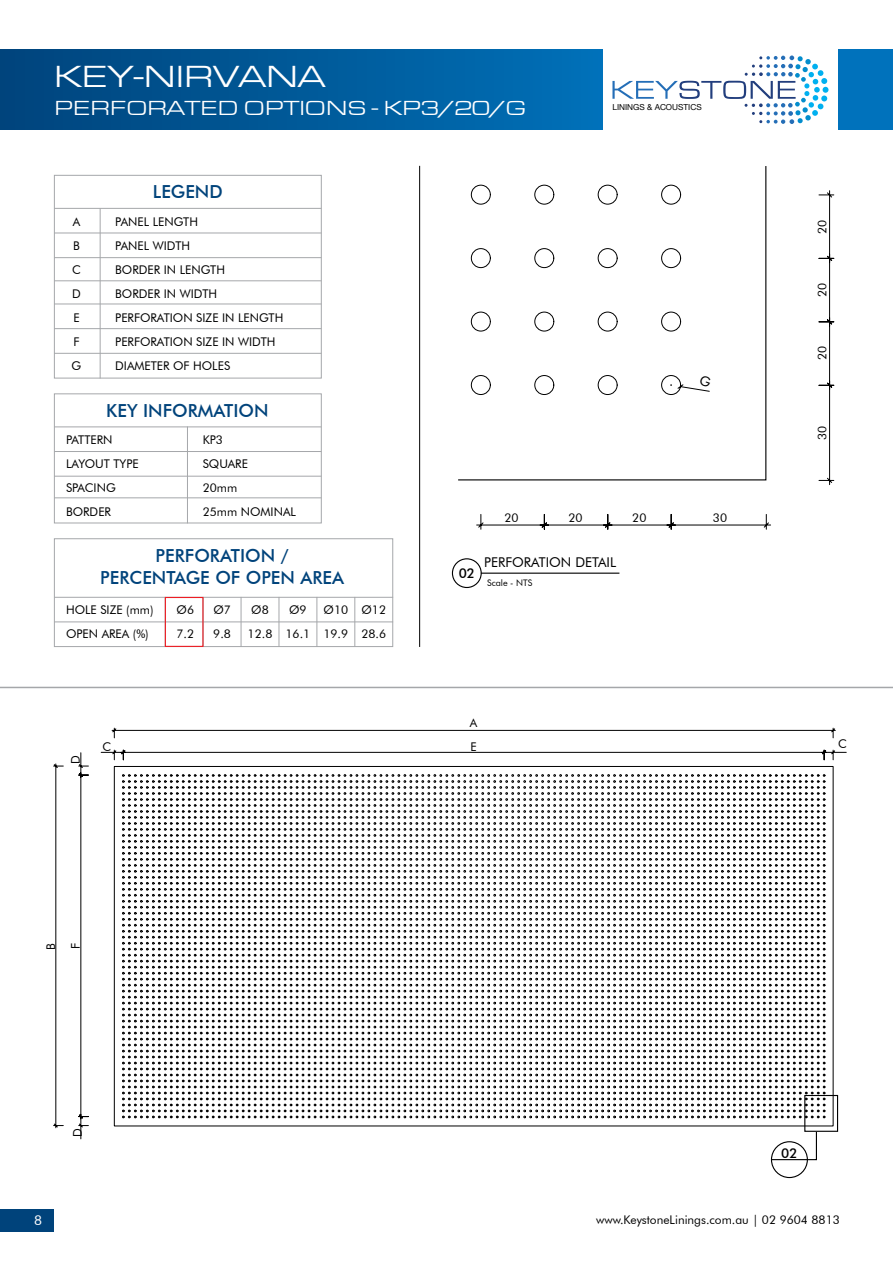
<style>
.page{position:relative;width:893px;height:1263px;background:#fff}
.page>*{position:absolute;margin:0;border:0;box-sizing:border-box;transform-origin:0 0}
.t1{font:31.5px "Eurostile Extended";color:#fff}
.t2{font:21px "Eurostile Extended";color:#fff}
.t3{font:500 18px/21.6px "Futura BT";color:#00437b;text-align:center}
.t4{font:13.5px "Futura BT";color:#000}
.t5{font:500 13.5px "Futura BT";color:#000}
.t6{font:13.5px "Futura BT";color:#fff}
.t7{font:12px/24px "Futura BT";color:#000}
.t8{font:9px "Futura BT";color:#000}
.t9{font:8.25px "Helvetica Neue";color:#000}
</style>
<div class="page">
<div style="left:0;top:50px;width:602px;height:80px;background:linear-gradient(to right,#00437b,#0070b8)"></div>
<div style="left:839px;top:50px;width:54px;height:80px;background:#0072bc"></div>
<svg style="left:612px;top:56px;width:216px;height:68px"></svg>
<div style="left:54px;top:175px;width:268px;height:203px;border:1px solid #a5a7aa"></div>
<div style="left:54px;top:393px;width:268px;height:130px;border:1px solid #a5a7aa"></div>
<div style="left:54px;top:538px;width:339px;height:109px;border:1px solid #a5a7aa"></div>
<hr style="left:54px;top:208px;width:267px;height:1px;background:#a5a7aa">
<hr style="left:54px;top:426px;width:267px;height:1px;background:#a5a7aa">
<hr style="left:54px;top:597px;width:339px;height:1px;background:#a5a7aa">
<hr style="left:54px;top:233px;width:267px;height:1px;background:#a5a7aa">
<hr style="left:54px;top:451px;width:267px;height:1px;background:#a5a7aa">
<hr style="left:54px;top:621px;width:339px;height:1px;background:#a5a7aa">
<hr style="left:54px;top:280px;width:267px;height:1px;background:#a5a7aa">
<hr style="left:54px;top:257px;width:267px;height:1px;background:#a5a7aa">
<hr style="left:54px;top:476px;width:267px;height:1px;background:#a5a7aa">
<hr style="left:54px;top:497px;width:267px;height:1px;background:#a5a7aa">
<hr style="left:54px;top:304px;width:267px;height:1px;background:#a5a7aa">
<hr style="left:54px;top:328px;width:267px;height:1px;background:#a5a7aa">
<hr style="left:54px;top:353px;width:267px;height:1px;background:#a5a7aa">
<hr style="left:100px;top:208px;width:1px;height:170px;background:#a5a7aa">
<hr style="left:187px;top:426px;width:1px;height:97px;background:#a5a7aa">
<hr style="left:241px;top:597px;width:1px;height:50px;background:#a5a7aa">
<hr style="left:317px;top:597px;width:1px;height:50px;background:#a5a7aa">
<hr style="left:203px;top:597px;width:1px;height:50px;background:#a5a7aa">
<hr style="left:279px;top:597px;width:1px;height:50px;background:#a5a7aa">
<hr style="left:354px;top:597px;width:1px;height:50px;background:#a5a7aa">
<div style="left:165px;top:597px;width:38px;height:50px;border:1px solid #ed1d24"></div>
<hr style="left:419px;top:166px;width:1px;height:481px;background:#000">
<div style="left:452px;top:558px;width:30px;height:30px;border:1px solid #000;border-radius:50%"></div>
<hr style="left:481px;top:573px;width:138px;height:1px;background:#000">
<hr style="left:0;top:687px;width:893px;height:1px;background:#a5a7aa">
<svg style="left:458px;top:166px;width:309px;height:315px"></svg>
<svg style="left:818px;top:190px;width:16px;height:295px"></svg>
<svg style="left:476px;top:514px;width:295px;height:16px"></svg>
<div style="left:771px;top:1141px;width:37px;height:37px;border:1px solid #000;border-radius:50%"></div>
<svg style="left:770px;top:1132px;width:47px;height:29px"></svg>
<div style="left:804px;top:1095px;width:34px;height:37px;border:1px solid #000"></div>
<svg style="left:100px;top:727px;width:747px;height:33px"></svg>
<svg style="left:53px;top:752px;width:36px;height:387px"></svg>
<svg style="left:122px;top:774px;width:703px;height:344px"></svg>
<div style="left:0;top:1209px;width:54px;height:22px;background:#00437b"></div>
<svg style="left:699px;top:375px;width:13px;height:13px"></svg>
<h1 class="t1" style="left:54px;top:60px;width:273px">KEY-NIRVANA</h1>
<h2 class="t2" style="left:54px;top:97px;width:473px">PERFORATED OPTIONS - KP3/20/G</h2>
<p class="t9" style="left:612px;top:102px;width:91px">LININGS &amp; ACOUSTICS</p>
<p class="t7" style="left:72px;top:210px;width:11px">A<br>B<br>C<br>D<br>E<br>F<br>G</p>
<h3 class="t3" style="left:153px;top:180px;width:71px">LEGEND</h3>
<p class="t7" style="left:115px;top:210px;width:170px">PANEL LENGTH<br>PANEL WIDTH<br>BORDER IN LENGTH<br>BORDER IN WIDTH<br>PERFORATION SIZE IN LENGTH<br>PERFORATION SIZE IN WIDTH<br>DIAMETER OF HOLES</p>
<h3 class="t3" style="left:106px;top:400px;width:164px">KEY INFORMATION</h3>
<p class="t7" style="left:66px;top:427px;width:74px">PATTERN<br>LAYOUT TYPE<br>SPACING<br>BORDER</p>
<p class="t7" style="left:203px;top:427px;width:95px">KP3<br>SQUARE<br>20mm<br>25mm NOMINAL</p>
<h3 class="t3" style="left:100px;top:545px;width:245px">PERFORATION /<br>PERCENTAGE OF OPEN AREA</h3>
<p class="t7" style="left:66px;top:598px;width:89px">HOLE SIZE (mm)<br>OPEN AREA (%)</p>
<p class="t7" style="left:177px;top:598px;width:19px">Ø6<br>7.2</p>
<p class="t7" style="left:213px;top:598px;width:19px">Ø7<br>9.8</p>
<p class="t7" style="left:248px;top:598px;width:26px;text-align:center">Ø8<br>12.8</p>
<p class="t7" style="left:286px;top:598px;width:26px;text-align:center">Ø9<br>16.1</p>
<p class="t7" style="left:323px;top:598px;width:26px">Ø10<br>19.9</p>
<p class="t7" style="left:361px;top:598px;width:26px">Ø12<br>28.6</p>
<p class="t5" style="left:459px;top:565px;width:18px">02</p>
<p class="t7" style="left:504px;top:505px;width:16px">20</p>
<p class="t7" style="left:568px;top:505px;width:16px">20</p>
<p class="t7" style="left:632px;top:505px;width:16px">20</p>
<p class="t7" style="left:713px;top:505px;width:16px">30</p>
<p class="t4" style="left:484px;top:554px;width:133px">PERFORATION DETAIL</p>
<p class="t8" style="left:487px;top:577px;width:47px">Scale - NTS</p>
<p class="t7" style="left:470px;top:710px;width:9px">A</p>
<p class="t7" style="left:810px;top:234px;width:16px;rotate:-90deg">20</p>
<p class="t7" style="left:810px;top:297px;width:16px;rotate:-90deg">20</p>
<p class="t7" style="left:810px;top:360px;width:16px;rotate:-90deg">20</p>
<p class="t7" style="left:810px;top:440px;width:16px;rotate:-90deg">30</p>
<p class="t7" style="left:64px;top:763px;width:10px;rotate:-90deg">D</p>
<p class="t7" style="left:103px;top:734px;width:10px">C</p>
<p class="t7" style="left:471px;top:735px;width:8px">E</p>
<p class="t7" style="left:838px;top:732px;width:10px">C</p>
<p class="t7" style="left:38px;top:950px;width:8px;line-height:24.6px;rotate:-90deg">B<br>F</p>
<p class="t7" style="left:66px;top:1137px;width:10px;rotate:-90deg">D</p>
<p class="t5" style="left:781px;top:1145px;width:18px">02</p>
<p class="t6" style="left:34px;top:1212px;width:9px">8</p>
<p class="t7" style="left:596px;top:1208px;width:245px">www.KeystoneLinings.com.au | 02 9604 8813</p>
</div>
